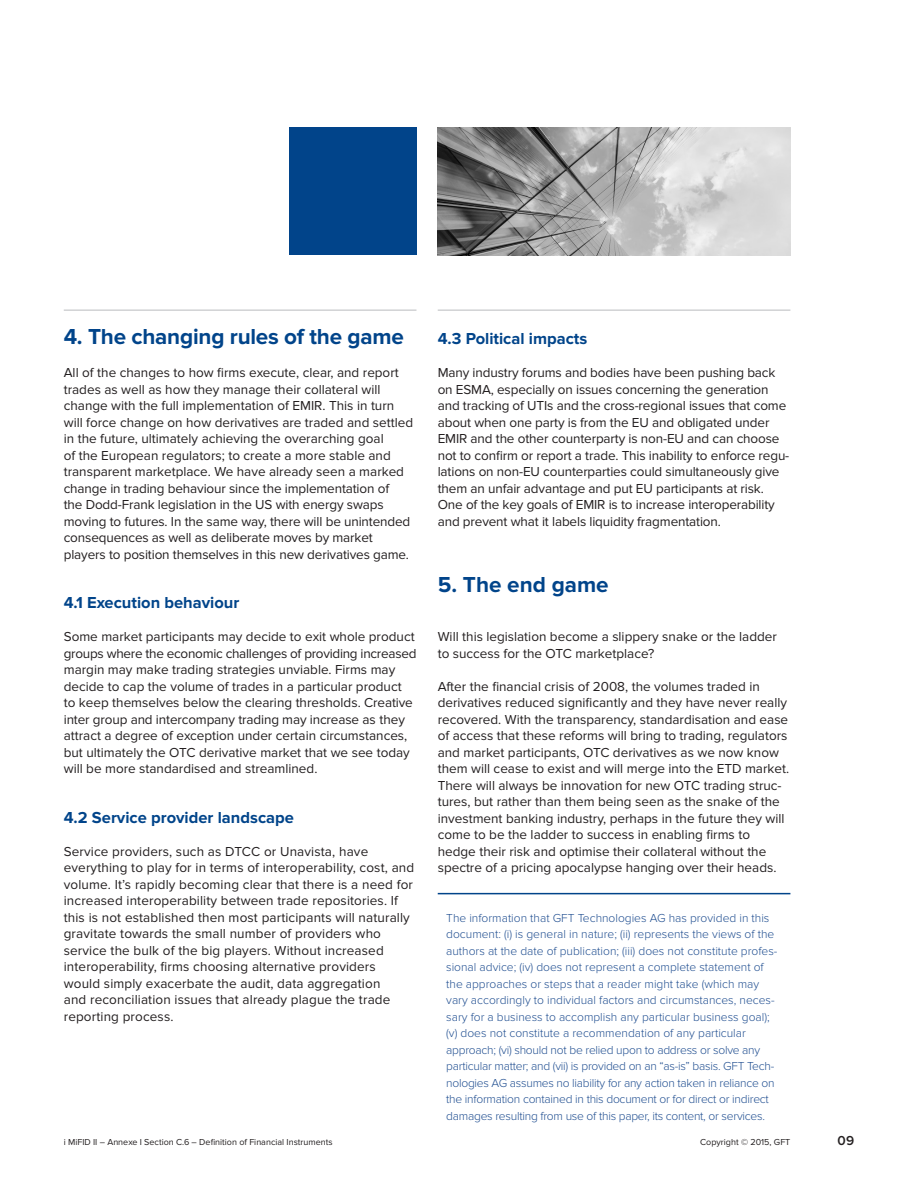
<style>
.page{position:relative;width:918px;height:1188px;background:#fff}
.page>*{position:absolute;margin:0;border:0;box-sizing:border-box;transform-origin:0 0}
.Headline_15pt{font:700 22.5px "Proxima Nova";letter-spacing:-.01em;color:#01448a}
.Copy_9_12{font:700 22.5px "Proxima Nova";color:#01448a}
.Headline_15pt-2{font:700 16.5px "Proxima Nova";color:#01448a}
.Zwischenheadline_11p{font:700 16.5px "Proxima Nova";color:#01448a}
.Headline_15pt-3{font:13.5px/16.5px "Proxima Nova";color:#231f20}
.Copy_9_12-2{font:13.5px/16.5px "Proxima Nova";color:#231f20}
.t1{font:600 13.5px "Proxima Nova";color:#231f20}
.Abbinder_mit_URL{font:300 12px/16.5px "Proxima Nova";color:#214f91}
.t2{font:9px "Proxima Nova";color:#231f20}
</style>
<div class="page">
<div style="left:289px;top:128px;width:127px;height:127px;background:#01448a"></div>
<img style="left:438px;top:128px;width:352px;height:127px">
<hr style="left:64px;top:309px;width:352px;height:2px;background:#d1d2d4">
<hr style="left:438px;top:309px;width:352px;height:2px;background:#d1d2d4">
<hr style="left:438px;top:893px;width:352px;height:1px;background:#01448a">
<p class="Headline_15pt" style="left:64px;top:324px;width:342px">4. The changing rules of the game</p>
<p class="Headline_15pt-3" style="left:64px;top:365px;width:351px">All of the changes to how firms execute, clear, and report trades as well as how they manage their collateral will change with the full implementation of EMIR. This in turn will force change on how derivatives are traded and settled in the future, ultimately achieving the overarching goal<br>of the European regulators; to create a more stable and transparent marketplace. We have already seen a marked change in trading behaviour since the implementation of<br>the Dodd-Frank legislation in the US with energy swaps moving to futures. In the same way, there will be unintended consequences as well as deliberate moves by market players to position themselves in this new derivatives game.</p>
<p class="Headline_15pt-2" style="left:64px;top:593px;width:177px">4.1 Execution behaviour</p>
<p class="Headline_15pt-3" style="left:64px;top:629px;width:354px">Some market participants may decide to exit whole product groups where the economic challenges of providing increased margin may make trading strategies unviable. Firms may decide to cap the volume of trades in a particular product to keep themselves below the clearing thresholds. Creative inter group and intercompany trading may increase as they attract a degree of exception under certain circumstances, but ultimately the OTC derivative market that we see today will be more standardised and streamlined.</p>
<p class="Headline_15pt-2" style="left:64px;top:808px;width:232px">4.2 Service provider landscape</p>
<p class="Headline_15pt-3" style="left:64px;top:843px;width:352px">Service providers, such as DTCC or Unavista, have everything to play for in terms of interoperability, cost, and volume. It’s rapidly becoming clear that there is a need for increased interoperability between trade repositories. If this is not established then most participants will naturally gravitate towards the small number of providers who service the bulk of the big players. Without increased interoperability, firms choosing alternative providers would simply exacerbate the audit, data aggregation<br>and reconciliation issues that already plague the trade reporting process.</p>
<p class="t2" style="left:64px;top:1137px;width:270px">i MiFID II – Annexe I Section C.6 – Definition of Financial Instruments</p>
<p class="Zwischenheadline_11p" style="left:438px;top:329px;width:151px">4.3 Political impacts</p>
<p class="Copy_9_12-2" style="left:438px;top:365px;width:353px">Many industry forums and bodies have been pushing back on ESMA, especially on issues concerning the generation and tracking of UTIs and the cross-regional issues that come about when one party is from the EU and obligated under EMIR and the other counterparty is non-EU and can choose not to confirm or report a trade. This inability to enforce regu&shy;lations on non-EU counterparties could simultaneously give them an unfair advantage and put EU participants at risk.<br>One of the key goals of EMIR is to increase interoperability and prevent what it labels liquidity fragmentation.</p>
<p class="Copy_9_12" style="left:438px;top:571px;width:172px">5. The end game</p>
<p class="Copy_9_12-2" style="left:438px;top:629px;width:341px">Will this legislation become a slippery snake or the ladder to success for the OTC marketplace?</p>
<p class="Copy_9_12-2" style="left:438px;top:678px;width:353px">After the financial crisis of 2008, the volumes traded in derivatives reduced significantly and they have never really recovered. With the transparency, standardisation and ease of access that these reforms will bring to trading, regulators and market participants, OTC derivatives as we now know them will cease to exist and will merge into the ETD market.<br>There will always be innovation for new OTC trading struc&shy;tures, but rather than them being seen as the snake of the investment banking industry, perhaps in the future they will come to be the ladder to success in enabling firms to hedge their risk and optimise their collateral without the spectre of a pricing apocalypse hanging over their heads.</p>
<p class="Abbinder_mit_URL" style="left:446px;top:910px;width:333px">The information that GFT Technologies AG has provided in this document: (i) is general in nature; (ii) represents the views of the authors at the date of publication; (iii) does not constitute profes&shy;sional advice; (iv) does not represent a complete statement of the approaches or steps that a reader might take (which may vary accordingly to individual factors and circumstances, neces&shy;sary for a business to accomplish any particular business goal); (v) does not constitute a recommendation of any particular approach; (vi) should not be relied upon to address or solve any particular matter; and (vii) is provided on an “as-is” basis. GFT Tech&shy;nologies AG assumes no liability for any action taken in reliance on the information contained in this document or for direct or indirect damages resulting from use of this paper, its content, or services.</p>
<p class="t2" style="left:700px;top:1137px;width:92px">Copyright © 2015, GFT</p>
<p class="t1" style="left:838px;top:1133px;width:18px">09</p>
</div>
